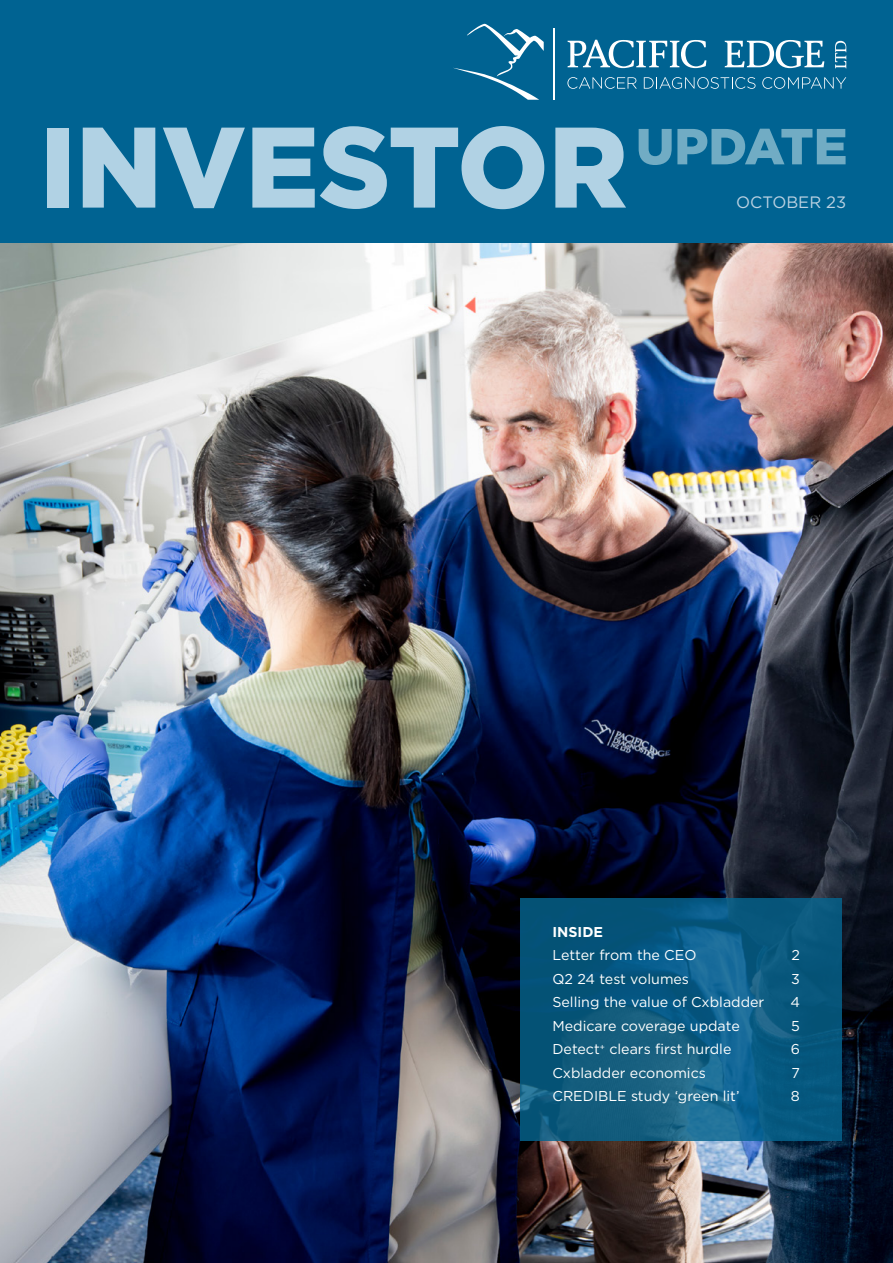
<style>
.page{position:relative;width:893px;height:1263px;background:#fff}
.page>*{position:absolute;margin:0;border:0;box-sizing:border-box;transform-origin:0 0}
.t1{font:16.5px "Gotham";color:#bcd2e2}
.t2{font:14.25px "Gotham";color:#fff}
.t3{font:700 14.25px "Gotham";color:#fff}
</style>
<div class="page">
<img style="left:0;top:242px;width:893px;height:1021px">
<svg style="left:520px;top:898px;width:322px;height:242px;background:#0c5b80"></svg>
<div style="left:0;top:0;width:893px;height:242px;background:#006392"></div>
<svg style="left:567px;top:40px;width:139px;height:28px"></svg>
<svg style="left:725px;top:40px;width:99px;height:28px"></svg>
<hr style="left:554px;top:28px;width:1px;height:72px;background:#fff">
<svg style="left:453px;top:24px;width:91px;height:76px"></svg>
<svg style="left:567px;top:77px;width:70px;height:12px"></svg>
<svg style="left:644px;top:77px;width:111px;height:12px"></svg>
<svg style="left:762px;top:77px;width:84px;height:12px"></svg>
<svg style="left:835px;top:41px;width:11px;height:27px"></svg>
<div style="left:47px;top:128px;width:22px;height:80px;background:#b1d2e4"></div>
<svg style="left:83px;top:128px;width:72px;height:80px"></svg>
<svg style="left:163px;top:128px;width:82px;height:80px"></svg>
<svg style="left:252px;top:126px;width:292px;height:83px"></svg>
<svg style="left:555px;top:128px;width:71px;height:80px"></svg>
<svg style="left:639px;top:129px;width:207px;height:36px"></svg>
<p class="t1" style="left:736px;top:192px;width:111px">OCTOBER 23</p>
<p class="t3" style="left:552px;top:922px;width:52px">INSIDE</p>
<p class="t2" style="left:552px;top:946px;width:146px">Letter from the CEO</p>
<p class="t2" style="left:791px;top:946px;width:10px">2</p>
<p class="t2" style="left:552px;top:970px;width:138px">Q2 24 test volumes</p>
<p class="t2" style="left:791px;top:970px;width:10px">3</p>
<p class="t2" style="left:552px;top:993px;width:213px">Selling the value of Cxbladder</p>
<p class="t2" style="left:790px;top:993px;width:11px">4</p>
<p class="t2" style="left:552px;top:1017px;width:189px">Medicare coverage update</p>
<p class="t2" style="left:791px;top:1017px;width:10px">5</p>
<p class="t2" style="left:552px;top:1040px;width:181px">Detect<sup>+</sup> clears first hurdle</p>
<p class="t2" style="left:791px;top:1040px;width:11px">6</p>
<p class="t2" style="left:552px;top:1063px;width:155px">Cxbladder economics</p>
<p class="t2" style="left:791px;top:1063px;width:10px">7</p>
<p class="t2" style="left:552px;top:1087px;width:189px">CREDIBLE study ‘green lit’</p>
<p class="t2" style="left:791px;top:1087px;width:10px">8</p>
</div>
